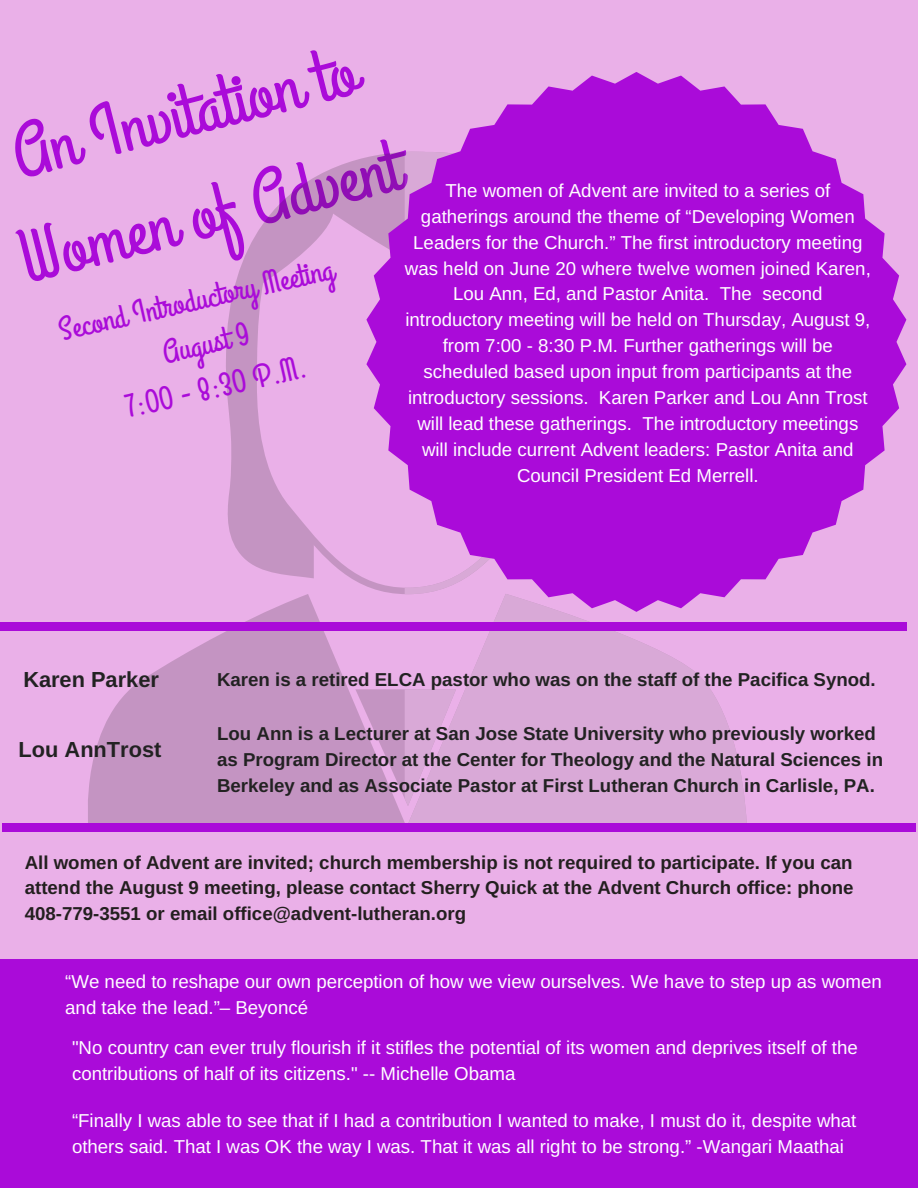
<style>
.page{position:relative;width:918px;height:1188px;background:#eab0e8}
.page>*{position:absolute;margin:0;border:0;box-sizing:border-box;transform-origin:0 0}
.t1{font:74.7px/103.5px "Grand Hotel";color:#aa0bd9}
.t2{font:32.7px/45px "Grand Hotel";color:#aa0bd9;text-align:center}
.t3{font:700 21.75px "Arimo";color:#222}
.t4{font:18.75px/25.8px "Arimo";color:#fff}
.t5{font:700 18.75px/25.8px "Arimo";color:#222}
.t6{font:700 18.75px/25.8px "Arimo";color:#231f1f;text-align:justify}
</style>
<div class="page">
<div style="left:0;top:960px;width:918px;height:228px;background:#aa0bd9"></div>
<svg style="left:77px;top:594px;width:330px;height:230px;fill:#c494c2"></svg>
<svg style="left:226px;top:157px;width:141px;height:421px"></svg>
<svg style="left:407px;top:612px;width:340px;height:212px;fill:#d9a9d7"></svg>
<svg style="left:355px;top:689px;width:101px;height:117px"></svg>
<svg style="left:367px;top:72px;width:539px;height:540px;fill:#aa0bd9"></svg>
<div style="left:0;top:622px;width:907px;height:9px;background:#aa0bd9"></div>
<div style="left:2px;top:824px;width:914px;height:9px;background:#aa0bd9"></div>
<h1 class="t1" style="left:-17px;top:112px;width:391px;rotate:-14deg">An Invitation to<br>Women of Advent</h1>
<p class="t4" style="left:405px;top:177px;width:467px;text-align:center">The women of Advent are invited to a series of gatherings around the theme of “Developing Women Leaders for the Church.” The first introductory meeting was held on June 20 where twelve women joined Karen, Lou Ann, Ed, and Pastor Anita. The second introductory meeting will be held on Thursday, August 9, from 7:00 - 8:30 P.M. Further gatherings will be scheduled based upon input from participants at the introductory sessions. Karen Parker and Lou Ann Trost will lead these gatherings. The introductory meetings will include current Advent leaders: Pastor Anita and Council President Ed Merrell.</p>
<h2 class="t2" style="left:54px;top:310px;width:282px;rotate:-13deg">Second Introductory Meeting<br>August 9<br>7:00 - 8:30 P.M.</h2>
<p class="t3" style="left:23px;top:668px;width:137px">Karen Parker</p>
<p class="t3" style="left:19px;top:737px;width:144px">Lou AnnTrost</p>
<p class="t5" style="left:217px;top:667px;width:660px">Karen is a retired ELCA pastor who was on the staff of the Pacifica Synod.</p>
<p class="t5" style="left:217px;top:721px;width:667px">Lou Ann is a Lecturer at San Jose State University who previously worked as Program Director at the Center for Theology and the Natural Sciences in<br>Berkeley and as Associate Pastor at First Lutheran Church in Carlisle, PA.</p>
<p class="t6" style="left:25px;top:849px;width:830px">All women of Advent are invited; church membership is not required to participate. If you can attend the August 9 meeting, please contact Sherry Quick at the Advent Church office: phone 408-779-3551 or email office@advent-lutheran.org</p>
<p class="t4" style="left:65px;top:968px;width:818px">“We need to reshape our own perception of how we view ourselves. We have to step up as women and take the lead.”– Beyoncé</p>
<p class="t4" style="left:72px;top:1035px;width:787px">"No country can ever truly flourish if it stifles the potential of its women and deprives itself of the contributions of half of its citizens." -- Michelle Obama</p>
<p class="t4" style="left:72px;top:1108px;width:786px">“Finally I was able to see that if I had a contribution I wanted to make, I must do it, despite what others said. That I was OK the way I was. That it was all right to be strong.” -Wangari Maathai</p>
</div>
